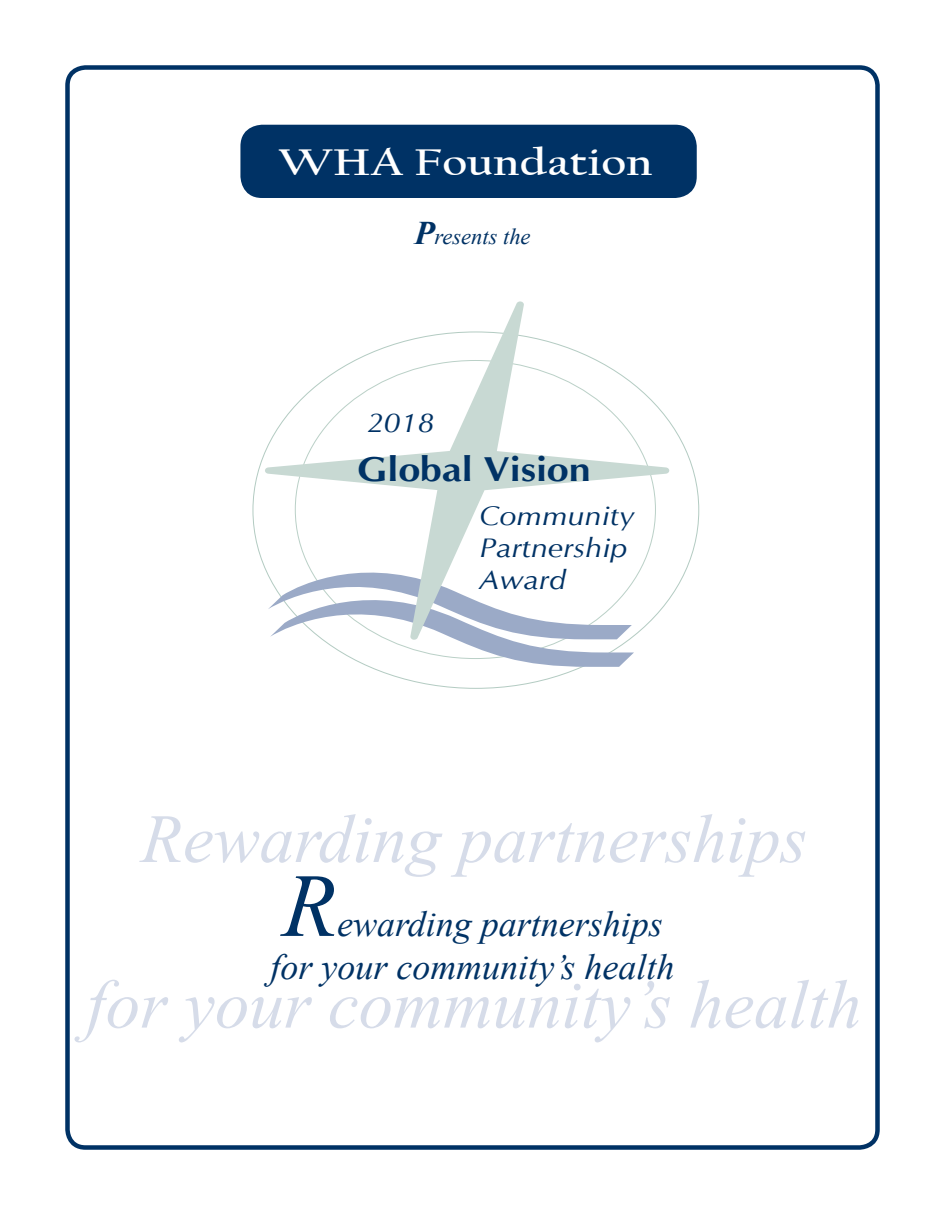
<style>
.page{position:relative;width:945px;height:1215px;background:#fff}
.page>*{position:absolute;margin:0;border:0;box-sizing:border-box;transform-origin:0 0}
.t1{font:italic 90px "Times New Roman";color:#003265}
.t2{font:italic 69px "Times New Roman";color:#d6dce9}
.t3{font:700 39px "Californian FB";color:#fff;scale:1.22 1}
.t4{font:italic 36px "Times New Roman";color:#003265}
.t5{font:700 34.5px "CG Omega";color:#003265;scale:1.14 1}
.t6{font:italic 26.85px/32.2px "CG Omega";color:#003265;scale:1.14 1}
.t7{font:italic 22.5px "Times New Roman";color:#003265}
.s1{font-weight:700;font-size:33px}
</style>
<div class="page">
<div style="left:65px;top:65px;width:815px;height:1085px;border:4px solid #003265;border-radius:18px"></div>
<div style="left:240px;top:125px;width:457px;height:73px;background:#003265;border-radius:22px"></div>
<svg style="left:322px;top:640px;width:312px;height:27px"></svg>
<svg style="left:265px;top:301px;width:404px;height:339px"></svg>
<p class="t3" style="left:279px;top:140px;width:308px">WHA Foundation</p>
<p class="t7" style="left:414px;top:221px;width:118px"><span class="s1">P</span>resents the</p>
<p class="t6" style="left:366px;top:407px;width:61px">2018</p>
<p class="t5" style="left:357px;top:448px;width:206px">Global Vision</p>
<p class="t6" style="left:479px;top:499px;width:138px">Community<br>Partnership<br>Award</p>
<p class="t2" style="left:141px;top:791px;width:668px">Rewarding partnerships</p>
<p class="t1" style="left:282px;top:844px;width:56px">R</p>
<p class="t4" style="left:337px;top:899px;width:327px">ewarding partnerships</p>
<p class="t4" style="left:270px;top:942px;width:406px">for your community’s health</p>
<p class="t2" style="left:87px;top:957px;width:776px">for your community’s health</p>
</div>
